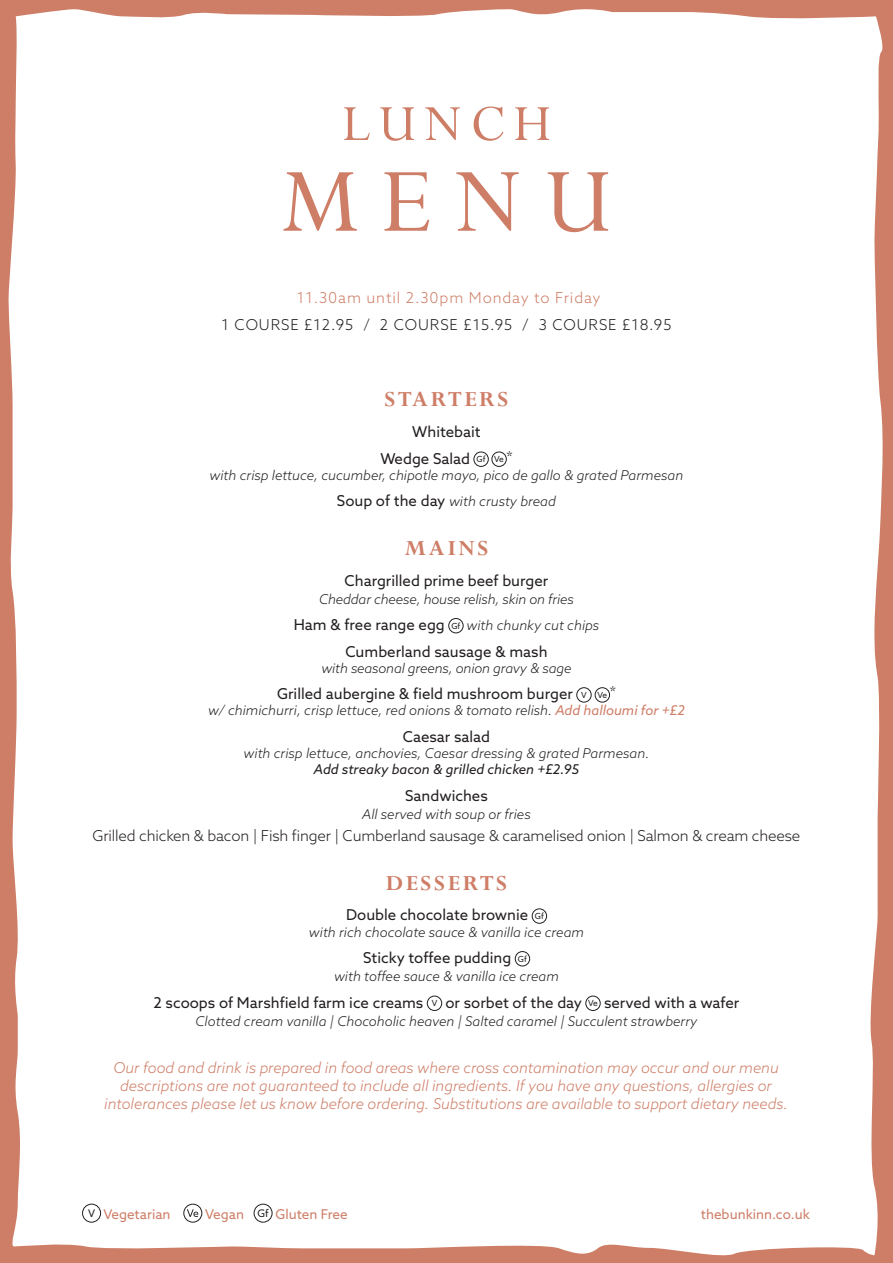
<style>
.page{position:relative;width:893px;height:1263px;background:#ce7e67}
.page>*{position:absolute;margin:0;border:0;box-sizing:border-box;transform-origin:0 0}
.t1{font:102px "Perpetua";color:#ce7e67}
.t2{font:57px "Perpetua";letter-spacing:.14em;color:#ce7e67}
.t3{font:700 24px "Perpetua";letter-spacing:.11em;color:#ce7e67}
.t4{font:italic 300 15px/18px "Azo Sans";color:#ce7e67;text-align:center}
.t5{font:15px "Azo Sans";color:#231f20}
.t6{font:300 15px "Azo Sans";letter-spacing:-.01em;color:#231f20}
.t7{font:300 15px "Azo Sans";letter-spacing:.06em;color:#231f20}
.t8{font:300 15px "Azo Sans";letter-spacing:.06em;color:#ce7e67}
.t9{font:italic 300 13.5px/19.2px "Azo Sans";color:#231f20}
.t10{font:13.5px "Azo Sans";color:#ce7e67}
.t11{font:10.5px "Azo Sans";color:#231f20}
.t12{font:8.4px "Azo Sans";color:#231f20}
.s1{font-weight:400;font-style:normal}
.s2{font-weight:400;font-style:normal;font-size:15px}
.s3{font-weight:400;color:#ce7e67}
.s4{font-weight:400}
</style>
<div class="page">
<div style="left:9px;top:9px;width:874px;height:1247px;background:#fff"></div>
<div style="left:82px;top:1204px;width:19px;height:18px;border:1px solid #231f20;border-radius:50%"></div>
<div style="left:184px;top:1204px;width:18px;height:18px;border:1px solid #231f20;border-radius:50%"></div>
<svg style="left:187px;top:1209px;width:11px;height:8px"></svg>
<div style="left:254px;top:1204px;width:18px;height:18px;border:1px solid #231f20;border-radius:50%"></div>
<div style="left:474px;top:452px;width:14px;height:15px;border:1px solid #231f20;border-radius:50%"></div>
<div style="left:492px;top:452px;width:14px;height:15px;border:1px solid #231f20;border-radius:50%"></div>
<div style="left:449px;top:618px;width:14px;height:15px;border:1px solid #231f20;border-radius:50%"></div>
<div style="left:577px;top:687px;width:14px;height:15px;border:1px solid #231f20;border-radius:50%"></div>
<div style="left:595px;top:687px;width:15px;height:15px;border:1px solid #231f20;border-radius:50%"></div>
<div style="left:532px;top:909px;width:15px;height:14px;border:1px solid #231f20;border-radius:50%"></div>
<div style="left:515px;top:951px;width:15px;height:15px;border:1px solid #231f20;border-radius:50%"></div>
<div style="left:427px;top:996px;width:15px;height:15px;border:1px solid #231f20;border-radius:50%"></div>
<div style="left:586px;top:996px;width:14px;height:15px;border:1px solid #231f20;border-radius:50%"></div>
<p class="t2" style="left:342px;top:88px;width:211px">LUNCH</p>
<p class="t1" style="left:281px;top:137px;width:332px">MENU</p>
<p class="t8" style="left:297px;top:288px;width:305px">11.30am until 2.30pm Monday to Friday</p>
<p class="t7" style="left:222px;top:315px;width:451px">1 COURSE £12.95 / 2 COURSE £15.95 / 3 COURSE £18.95</p>
<p class="t3" style="left:384px;top:384px;width:126px">STARTERS</p>
<p class="t5" style="left:412px;top:422px;width:70px">Whitebait</p>
<p class="t5" style="left:380px;top:448px;width:91px">Wedge Salad</p>
<p class="t12" style="left:477px;top:454px;width:11px">Gf</p>
<p class="t12" style="left:494px;top:454px;width:11px">Ve</p>
<p class="t9" style="left:210px;top:446px;width:475px;text-indent:297px"><span class="s1">*<br></span>with crisp lettuce, cucumber, chipotle mayo, pico de gallo &amp; grated Parmesan</p>
<p class="t9" style="left:337px;top:492px;width:220px"><span class="s2">Soup of the day</span> with crusty bread</p>
<p class="t3" style="left:404px;top:533px;width:86px">MAINS</p>
<p class="t5" style="left:345px;top:570px;width:205px">Chargrilled prime beef burger</p>
<p class="t9" style="left:319px;top:589px;width:256px">Cheddar cheese, house relish, skin on fries</p>
<p class="t5" style="left:294px;top:615px;width:153px">Ham &amp; free range egg</p>
<p class="t12" style="left:451px;top:620px;width:11px">Gf</p>
<p class="t9" style="left:467px;top:615px;width:134px">with chunky cut chips</p>
<p class="t5" style="left:345px;top:641px;width:204px">Cumberland sausage &amp; mash</p>
<p class="t9" style="left:321px;top:658px;width:251px">with seasonal greens, onion gravy &amp; sage</p>
<p class="t5" style="left:277px;top:684px;width:297px">Grilled aubergine &amp; field mushroom burger</p>
<p class="t12" style="left:581px;top:689px;width:7px">V</p>
<p class="t12" style="left:597px;top:689px;width:11px">Ve</p>
<p class="t9" style="left:208px;top:682px;width:478px;text-indent:402px"><span class="s1">*<br></span>w/ chimichurri, crisp lettuce, red onions &amp; tomato relish. <span class="s3">Add halloumi for +£2</span></p>
<p class="t5" style="left:403px;top:727px;width:89px">Caesar salad</p>
<p class="t9" style="left:244px;top:745px;width:407px;line-height:16.2px;text-align:center">with crisp lettuce, anchovies, Caesar dressing &amp; grated Parmesan.<br><span class="s4">Add streaky bacon &amp; grilled chicken +£2.95</span></p>
<p class="t5" style="left:405px;top:786px;width:84px">Sandwiches</p>
<p class="t9" style="left:362px;top:804px;width:170px">All served with soup or fries</p>
<p class="t6" style="left:93px;top:826px;width:709px">Grilled chicken &amp; bacon | Fish finger | Cumberland sausage &amp; caramelised onion | Salmon &amp; cream cheese</p>
<p class="t3" style="left:386px;top:868px;width:123px">DESSERTS</p>
<p class="t5" style="left:346px;top:905px;width:184px">Double chocolate brownie</p>
<p class="t12" style="left:535px;top:910px;width:11px">Gf</p>
<p class="t9" style="left:309px;top:922px;width:277px">with rich chocolate sauce &amp; vanilla ice cream</p>
<p class="t5" style="left:363px;top:948px;width:150px">Sticky toffee pudding</p>
<p class="t12" style="left:518px;top:953px;width:11px">Gf</p>
<p class="t9" style="left:334px;top:966px;width:226px">with toffee sauce &amp; vanilla ice cream</p>
<p class="t5" style="left:154px;top:992px;width:271px">2 scoops of Marshfield farm ice creams</p>
<p class="t12" style="left:432px;top:998px;width:7px">V</p>
<p class="t5" style="left:445px;top:992px;width:138px">or sorbet of the day</p>
<p class="t12" style="left:588px;top:998px;width:11px">Ve</p>
<p class="t5" style="left:604px;top:992px;width:137px">served with a wafer</p>
<p class="t9" style="left:195px;top:1011px;width:503px">Clotted cream vanilla | Chocoholic heaven | Salted caramel | Succulent strawberry</p>
<p class="t4" style="left:104px;top:1059px;width:685px">Our food and drink is prepared in food areas where cross contamination may occur and our menu descriptions are not guaranteed to include all ingredients. If you have any questions, allergies or intolerances please let us know before ordering. Substitutions are available to support dietary needs.</p>
<p class="t11" style="left:88px;top:1206px;width:8px">V</p>
<p class="t10" style="left:104px;top:1206px;width:68px">Vegetarian</p>
<p class="t10" style="left:205px;top:1206px;width:40px">Vegan</p>
<p class="t11" style="left:257px;top:1206px;width:13px">Gf</p>
<p class="t10" style="left:276px;top:1206px;width:74px">Gluten Free</p>
<p class="t10" style="left:701px;top:1206px;width:111px">thebunkinn.co.uk</p>
</div>
